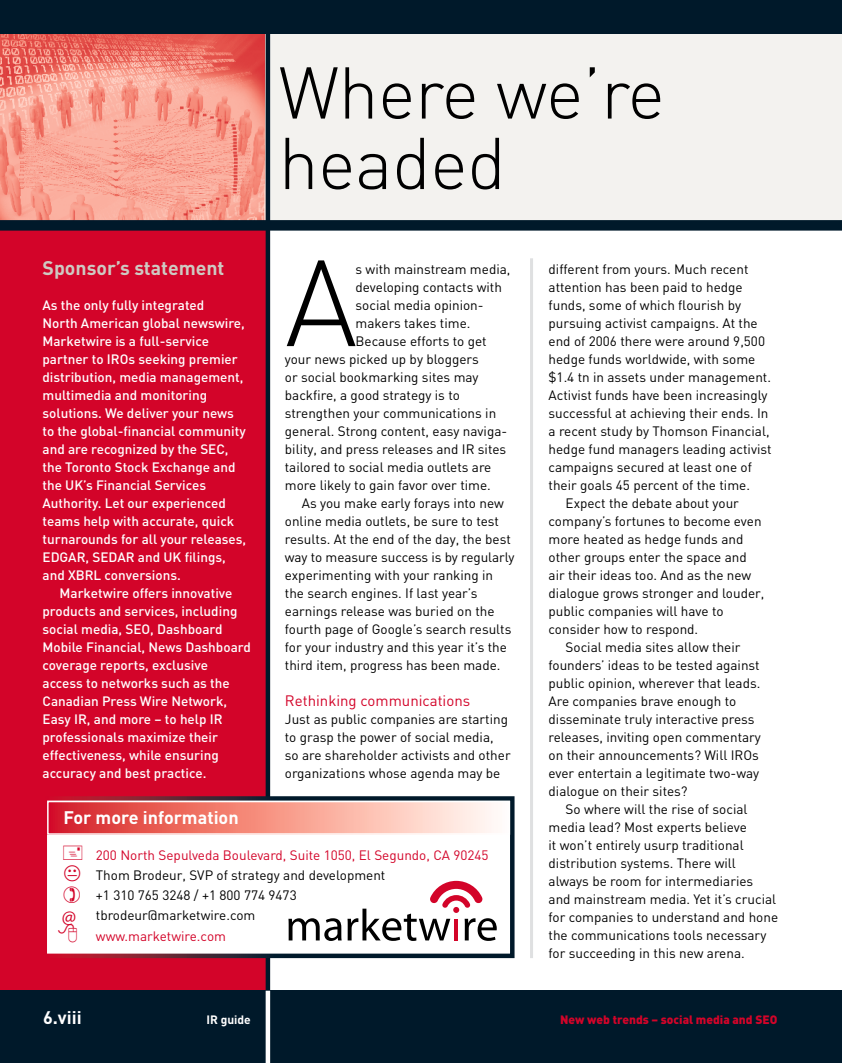
<style>
.page{position:relative;width:842px;height:1063px;background:#fff}
.page>*{position:absolute;margin:0;border:0;box-sizing:border-box;transform-origin:0 0}
.t1{font:300 120.3px "DIN";color:#000}
.t2{font:300 72px/70.5px "DIN";letter-spacing:-.01em;color:#000}
.t3{font:700 19.5px "DIN";color:#cecac2}
.t4{font:700 18px "DIN";color:#fff}
.t5{font:15px "DIN";color:#d30429}
.t6{font:13.5px/18px "DIN";color:#000}
.t7{font:500 13.5px/18px "DIN";color:#fff}
.t8{font:13.5px "DIN";color:#d30429}
.t9{font:900 12px "DIN";color:#d30429}
.t10{font:700 12px "DIN";color:#fff}
.s1{font-family:"Myriad Pro";font-size:19.5px;color:#d30429}
</style>
<div class="page">
<div style="left:0;top:225px;width:268px;height:838px;background:#d30429"></div>
<div style="left:0;top:991px;width:842px;height:72px;background:#00192a"></div>
<div style="left:268px;top:33px;width:574px;height:192px;background:#f3f2ef"></div>
<img style="left:0;top:34px;width:265px;height:186px">
<div style="left:0;top:0;width:842px;height:34px;background:#00192a"></div>
<hr style="left:266px;top:0;width:4px;height:991px;background:#00192a">
<hr style="left:266px;top:991px;width:4px;height:72px;background:#fff">
<hr style="left:841px;top:33px;width:1px;height:192px;background:#f3f2ef">
<div style="left:0;top:220px;width:842px;height:11px;background:#00192a"></div>
<hr style="left:530px;top:258px;width:3px;height:700px;background:#dfe0e1">
<div style="left:45px;top:798px;width:467px;height:158px;background:#fff"></div>
<div style="left:48px;top:802px;width:461px;height:32px;background:linear-gradient(to right,#dc2220,#fffff6)"></div>
<div style="left:47px;top:801px;width:463px;height:34px;border:2px solid #fff"></div>
<svg style="left:288px;top:881px;width:209px;height:60px"></svg>
<h2 class="t2" style="left:279px;top:57px;width:388px">Where we’re headed</h2>
<h3 class="t3" style="left:43px;top:255px;width:183px">Sponsor’s statement</h3>
<p class="t7" style="left:43px;top:296px;width:205px">As the only fully integrated<br>North American global newswire,<br>Marketwire is a full-service partner to IROs seeking premier distribution, media management, multimedia and monitoring solutions. We deliver your news to the global-financial community and are recognized by the SEC, the Toronto Stock Exchange and the UK’s Financial Services<br>Authority. Let our experienced teams help with accurate, quick turnarounds for all your releases,<br>EDGAR, SEDAR and UK filings, and XBRL conversions.</p>
<p class="t7" style="left:43px;top:584px;width:210px;text-indent:17px">Marketwire offers innovative products and services, including social media, SEO, Dashboard<br>Mobile Financial, News Dashboard coverage reports, exclusive access to networks such as the<br>Canadian Press Wire Network,<br>Easy IR, and more – to help IR professionals maximize their effectiveness, while ensuring accuracy and best practice.</p>
<h1 class="t1" style="left:285px;top:229px;width:74px">A</h1>
<p class="t6" style="left:356px;top:260px;width:156px">s with mainstream media,</p>
<p class="t6" style="left:356px;top:278px;width:148px">developing contacts with</p>
<p class="t6" style="left:356px;top:296px;width:130px">social media opinion-</p>
<p class="t6" style="left:356px;top:314px;width:116px">makers takes time.</p>
<p class="t6" style="left:356px;top:332px;width:133px">Because efforts to get</p>
<p class="t6" style="left:285px;top:350px;width:195px">your news picked up by bloggers</p>
<p class="t6" style="left:285px;top:368px;width:195px">or social bookmarking sites may</p>
<p class="t6" style="left:285px;top:386px;width:176px">backfire, a good strategy is to</p>
<p class="t6" style="left:285px;top:404px;width:213px">strengthen your communications in</p>
<p class="t6" style="left:285px;top:422px;width:224px">general. Strong content, easy naviga-</p>
<p class="t6" style="left:285px;top:440px;width:223px">bility, and press releases and IR sites</p>
<p class="t6" style="left:285px;top:458px;width:208px">tailored to social media outlets are</p>
<p class="t6" style="left:285px;top:476px;width:207px">more likely to gain favor over time.</p>
<p class="t6" style="left:302px;top:494px;width:204px">As you make early forays into new</p>
<p class="t6" style="left:285px;top:512px;width:216px">online media outlets, be sure to test</p>
<p class="t6" style="left:285px;top:530px;width:227px">results. At the end of the day, the best</p>
<p class="t6" style="left:285px;top:548px;width:231px">way to measure success is by regularly</p>
<p class="t6" style="left:285px;top:566px;width:210px">experimenting with your ranking in</p>
<p class="t6" style="left:285px;top:584px;width:194px">the search engines. If last year’s</p>
<p class="t6" style="left:285px;top:602px;width:211px">earnings release was buried on the</p>
<p class="t6" style="left:285px;top:620px;width:228px">fourth page of Google’s search results</p>
<p class="t6" style="left:285px;top:638px;width:224px">for your industry and this year it’s the</p>
<p class="t6" style="left:285px;top:656px;width:217px">third item, progress has been made.</p>
<p class="t5" style="left:285px;top:691px;width:187px">Rethinking communications</p>
<p class="t6" style="left:285px;top:710px;width:227px">Just as public companies are starting to grasp the power of social media, so are shareholder activists and other organizations whose agenda may be</p>
<h3 class="t4" style="left:63px;top:805px;width:177px">For more information</h3>
<p class="t8" style="left:96px;top:847px;width:394px">200 North Sepulveda Boulevard, Suite 1050, El Segundo, CA 90245</p>
<p class="t6" style="left:96px;top:866px;width:291px">Thom Brodeur, SVP of strategy and development</p>
<p class="t6" style="left:96px;top:886px;width:202px">+1 310 765 3248 / +1 800 774 9473</p>
<p class="t6" style="left:62px;top:906px;width:195px"><span class="s1">@</span> tbrodeur@marketwire.com</p>
<p class="t8" style="left:96px;top:927px;width:132px">www.marketwire.com</p>
<h3 class="t4" style="left:43px;top:1005px;width:40px">6.viii</h3>
<p class="t10" style="left:206px;top:1012px;width:46px">IR guide</p>
<p class="t6" style="left:549px;top:260px;width:201px">different from yours. Much recent</p>
<p class="t6" style="left:549px;top:278px;width:196px">attention has been paid to hedge</p>
<p class="t6" style="left:549px;top:296px;width:194px">funds, some of which flourish by</p>
<p class="t6" style="left:549px;top:314px;width:211px">pursuing activist campaigns. At the</p>
<p class="t6" style="left:549px;top:332px;width:218px">end of 2006 there were around 9,500</p>
<p class="t6" style="left:549px;top:350px;width:208px">hedge funds worldwide, with some</p>
<p class="t6" style="left:549px;top:368px;width:224px">$1.4 tn in assets under management.</p>
<p class="t6" style="left:549px;top:386px;width:221px">Activist funds have been increasingly</p>
<p class="t6" style="left:549px;top:404px;width:221px">successful at achieving their ends. In</p>
<p class="t6" style="left:549px;top:422px;width:223px">a recent study by Thomson Financial,</p>
<p class="t6" style="left:549px;top:440px;width:224px">hedge fund managers leading activist</p>
<p class="t6" style="left:549px;top:458px;width:205px">campaigns secured at least one of</p>
<p class="t6" style="left:549px;top:476px;width:203px">their goals 45 percent of the time.</p>
<p class="t6" style="left:566px;top:494px;width:175px">Expect the debate about your</p>
<p class="t6" style="left:549px;top:512px;width:215px">company’s fortunes to become even</p>
<p class="t6" style="left:549px;top:530px;width:196px">more heated as hedge funds and</p>
<p class="t6" style="left:549px;top:548px;width:200px">other groups enter the space and</p>
<p class="t6" style="left:549px;top:566px;width:204px">air their ideas too. And as the new</p>
<p class="t6" style="left:549px;top:584px;width:217px">dialogue grows stronger and louder,</p>
<p class="t6" style="left:549px;top:602px;width:177px">public companies will have to</p>
<p class="t6" style="left:549px;top:620px;width:151px">consider how to respond.</p>
<p class="t6" style="left:566px;top:638px;width:176px">Social media sites allow their</p>
<p class="t6" style="left:549px;top:656px;width:213px">founders’ ideas to be tested against</p>
<p class="t6" style="left:549px;top:674px;width:213px">public opinion, wherever that leads.</p>
<p class="t6" style="left:549px;top:692px;width:189px">Are companies brave enough to</p>
<p class="t6" style="left:549px;top:710px;width:207px">disseminate truly interactive press</p>
<p class="t6" style="left:549px;top:728px;width:214px">releases, inviting open commentary</p>
<p class="t6" style="left:549px;top:746px;width:212px">on their announcements? Will IROs</p>
<p class="t6" style="left:549px;top:764px;width:212px">ever entertain a legitimate two-way</p>
<p class="t6" style="left:549px;top:782px;width:141px">dialogue on their sites?</p>
<p class="t6" style="left:566px;top:800px;width:183px">So where will the rise of social</p>
<p class="t6" style="left:549px;top:818px;width:200px">media lead? Most experts believe</p>
<p class="t6" style="left:549px;top:836px;width:197px">it won’t entirely usurp traditional</p>
<p class="t6" style="left:549px;top:854px;width:189px">distribution systems. There will</p>
<p class="t6" style="left:549px;top:872px;width:206px">always be room for intermediaries</p>
<p class="t6" style="left:549px;top:890px;width:229px">and mainstream media. Yet it’s crucial</p>
<p class="t6" style="left:549px;top:908px;width:231px">for companies to understand and hone</p>
<p class="t6" style="left:549px;top:926px;width:219px">the communications tools necessary</p>
<p class="t6" style="left:549px;top:944px;width:198px">for succeeding in this new arena.</p>
<p class="t9" style="left:560px;top:1012px;width:219px">New web trends – social media and SEO</p>
</div>
